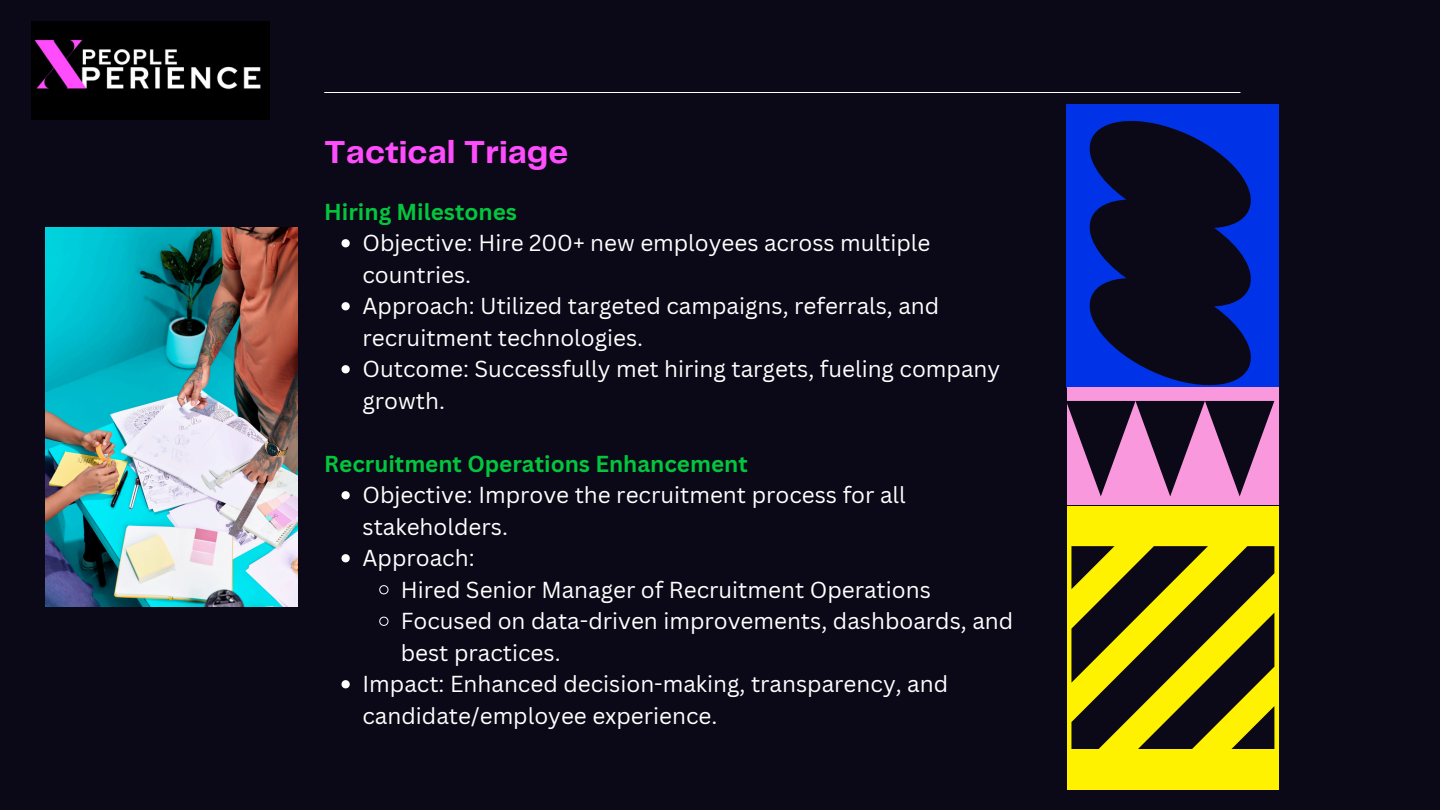
<style>
.page{position:relative;width:1440px;height:810px;background:#0b0817}
.page>*{position:absolute;margin:0;border:0;box-sizing:border-box;transform-origin:0 0}
.t1{font:700 33px "Telegraf";color:#fe4dfc}
.t2{font:22.5px/31.5px "Canva Sans";color:#fff}
.t3{font:700 22.5px "Canva Sans";color:#03c63e}
</style>
<div class="page">
<hr style="left:324px;top:92px;width:916px;height:1px;background:#fff">
<div style="left:1066px;top:105px;width:213px;height:283px;background:#0033e7"></div>
<svg style="left:1089px;top:120px;width:162px;height:266px;fill:#0b0817"></svg>
<div style="left:1067px;top:506px;width:212px;height:283px;background:#fff200"></div>
<svg style="left:1072px;top:546px;width:202px;height:203px"></svg>
<div style="left:1067px;top:387px;width:212px;height:118px;background:#f998dd"></div>
<svg style="left:1067px;top:401px;width:207px;height:95px"></svg>
<img style="left:45px;top:227px;width:253px;height:379px">
<svg style="left:342px;top:239px;width:8px;height:8px"></svg>
<svg style="left:342px;top:302px;width:8px;height:8px"></svg>
<svg style="left:342px;top:365px;width:8px;height:8px"></svg>
<svg style="left:342px;top:491px;width:8px;height:8px"></svg>
<svg style="left:342px;top:554px;width:8px;height:8px"></svg>
<svg style="left:379px;top:585px;width:10px;height:10px"></svg>
<svg style="left:379px;top:616px;width:10px;height:10px"></svg>
<svg style="left:342px;top:680px;width:8px;height:8px"></svg>
<img style="left:31px;top:21px;width:238px;height:98px">
<p class="t1" style="left:324px;top:138px;width:245px">Tactical Triage</p>
<p class="t3" style="left:324px;top:196px;width:194px">Hiring Milestones</p>
<h1 class="t2" style="left:363px;top:227px;width:569px">Objective: Hire 200+ new employees across multiple countries.</h1>
<h2 class="t2" style="left:363px;top:290px;width:578px">Approach: Utilized targeted campaigns, referrals, and recruitment technologies.</h2>
<p class="t2" style="left:363px;top:353px;width:639px">Outcome: Successfully met hiring targets, fueling company growth.</p>
<p class="t3" style="left:324px;top:448px;width:425px">Recruitment Operations Enhancement</p>
<p class="t2" style="left:363px;top:479px;width:545px">Objective: Improve the recruitment process for all stakeholders.</p>
<h2 class="t2" style="left:363px;top:542px;width:114px">Approach:</h2>
<p class="t2" style="left:401px;top:573px;width:532px">Hired Senior Manager of Recruitment Operations</p>
<p class="t2" style="left:401px;top:605px;width:614px">Focused on data-driven improvements, dashboards, and best practices.</p>
<p class="t2" style="left:363px;top:668px;width:587px">Impact: Enhanced decision-making, transparency, and candidate/employee experience.</p>
</div>
